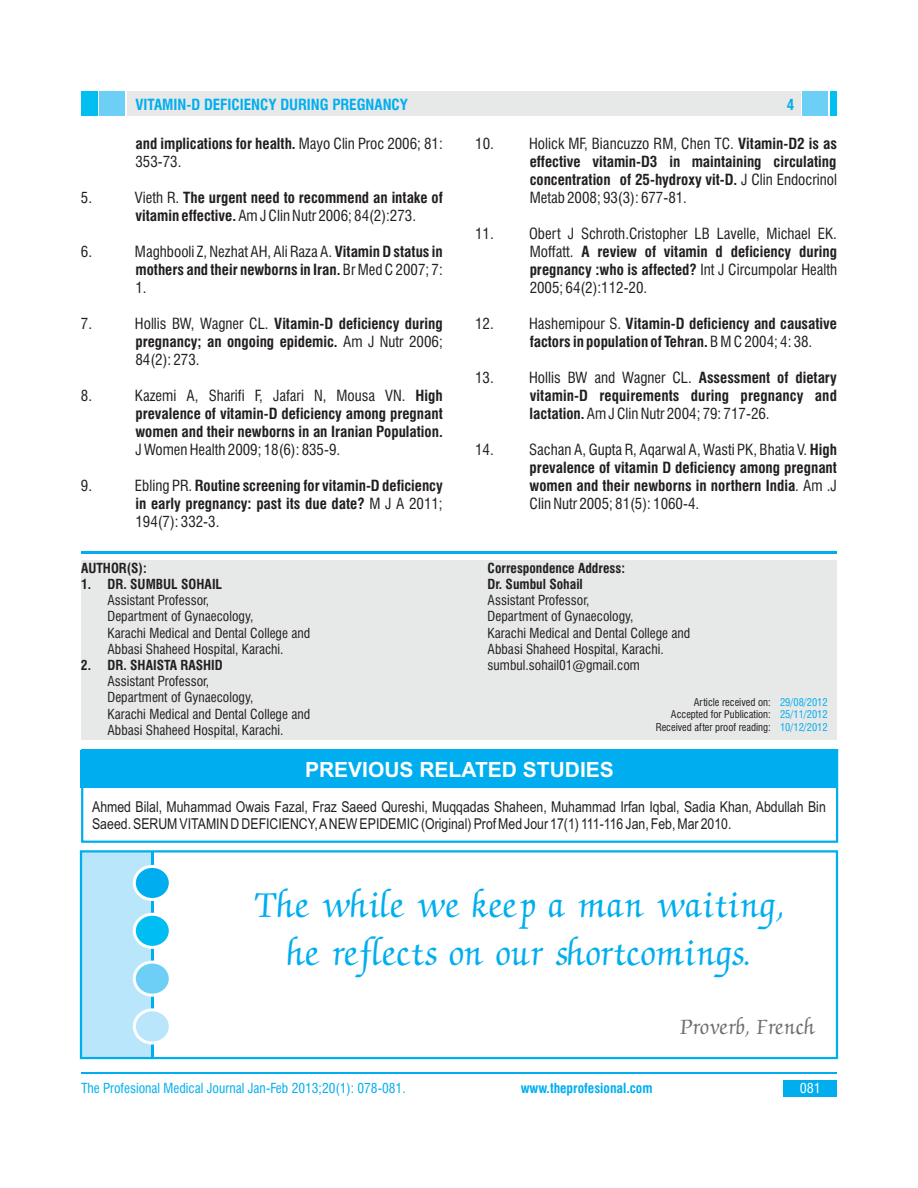
<style>
.page{position:relative;width:918px;height:1188px;background:#fff}
.page>*{position:absolute;margin:0;border:0;box-sizing:border-box;transform-origin:0 0}
.t1{font:34.5px/48.4px "Chancery Cursive";color:#00aeef;text-align:center;scale:1.09 1}
.t2{font:700 21px "Arial";color:#fff}
.t3{font:20.7px "Chancery Cursive";color:#6d6f71;scale:1.09 1}
.t4{font:700 condensed 15px/18px "Swiss 721 BT";color:#231f20}
.t5{font:condensed 15px "Swiss 721 BT";color:#231f20}
.t6{font:15px/17px "Arial Narrow";color:#231f20}
.t7{font:700 condensed 15px "Swiss 721 BT";color:#00aeef}
.t8{font:condensed 13.5px/16.2px "Swiss 721 BT";color:#231f20}
.t9{font:700 condensed 13.5px "Swiss 721 BT";color:#231f20}
.t10{font:condensed 13.5px "Swiss 721 BT";color:#00aeef}
.t11{font:700 condensed 13.5px "Swiss 721 BT";color:#00aeef}
.t12{font:condensed 13.5px "Swiss 721 BT";color:#fff;scale:1.04 1}
.t13{font:condensed 10.5px/12.6px "Swiss 721 BT";color:#231f20;text-align:right}
.t14{font:condensed 10.5px/12.6px "Swiss 721 BT";color:#00aeef;text-align:justify}
.s1{font-weight:400}
.s2{font-weight:700}
</style>
<div class="page">
<div style="left:81px;top:92px;width:16px;height:24px;background:#00bdf2"></div>
<div style="left:99px;top:92px;width:25px;height:24px;background:#6ecff6"></div>
<div style="left:127px;top:92px;width:674px;height:24px;background:#e7e8e8"></div>
<div style="left:803px;top:92px;width:25px;height:24px;background:#6ecff6"></div>
<div style="left:830px;top:92px;width:7px;height:24px;background:#00bdf2"></div>
<div style="left:783px;top:1080px;width:54px;height:16px;background:#00aeef"></div>
<hr style="left:81px;top:1073px;width:756px;height:1px;background:#00aeef">
<hr style="left:81px;top:551px;width:756px;height:3px;background:#00aeef">
<div style="left:81px;top:560px;width:756px;height:180px;background:#e7e8e8"></div>
<div style="left:81px;top:749px;width:757px;height:94px;border:2px solid #00aeef"></div>
<div style="left:81px;top:750px;width:756px;height:38px;background:#00aeef"></div>
<div style="left:81px;top:851px;width:69px;height:207px;background:#bae6fb"></div>
<div style="left:80px;top:850px;width:758px;height:209px;border:2px solid #00aeef"></div>
<svg style="left:133px;top:865px;width:39px;height:36px"></svg>
<svg style="left:133px;top:913px;width:39px;height:36px"></svg>
<svg style="left:133px;top:961px;width:39px;height:36px"></svg>
<svg style="left:133px;top:1008px;width:39px;height:37px"></svg>
<p class="t7" style="left:135px;top:98px;width:274px">VITAMIN-D DEFICIENCY DURING PREGNANCY</p>
<p class="t7" style="left:787px;top:98px;width:9px">4</p>
<p class="t4" style="left:136px;top:137px;width:309px">and implications for health. <span class="s1">Mayo Clin Proc 2006; 81:</span></p>
<p class="t5" style="left:475px;top:138px;width:363px">10. Holick MF, Biancuzzo RM, Chen TC. <span class="s2">Vitamin-D2 is as</span></p>
<p class="t5" style="left:136px;top:156px;width:48px">353-73.</p>
<p class="t4" style="left:530px;top:155px;width:309px">effective vitamin-D3 in maintaining circulating concentration of 25-hydroxy vit-D. <span class="s1">J Clin Endocrinol</span></p>
<p class="t5" style="left:81px;top:192px;width:13px">5.</p>
<p class="t4" style="left:135px;top:190px;width:309px"><span class="s1">Vieth R.</span> The urgent need to recommend an intake of</p>
<p class="t5" style="left:530px;top:192px;width:159px">Metab 2008; 93(3): 677-81.</p>
<p class="t5" style="left:135px;top:210px;width:282px"><span class="s2">vitamin effective.</span> Am J Clin Nutr 2006; 84(2):273.</p>
<p class="t5" style="left:475px;top:228px;width:363px">11. Obert J Schroth.Cristopher LB Lavelle, Michael EK.</p>
<p class="t5" style="left:81px;top:246px;width:13px">6.</p>
<p class="t5" style="left:135px;top:246px;width:309px">Maghbooli Z, Nezhat AH, Ali Raza A. <span class="s2">Vitamin D status in</span></p>
<p class="t4" style="left:530px;top:244px;width:309px"><span class="s1">Moffatt.</span> A review of vitamin d deficiency during</p>
<p class="t4" style="left:135px;top:262px;width:309px">mothers and their newborns in Iran. <span class="s1">Br Med C 2007; 7:</span></p>
<p class="t4" style="left:530px;top:262px;width:309px">pregnancy :who is affected? <span class="s1">Int J Circumpolar Health</span></p>
<p class="t5" style="left:135px;top:282px;width:13px">1.</p>
<p class="t5" style="left:530px;top:282px;width:119px">2005; 64(2):112-20.</p>
<p class="t5" style="left:81px;top:318px;width:13px">7.</p>
<p class="t4" style="left:135px;top:316px;width:309px"><span class="s1">Hollis BW, Wagner CL.</span> Vitamin-D deficiency during</p>
<p class="t4" style="left:475px;top:316px;width:363px"><span class="s1">12. Hashemipour S.</span> Vitamin-D deficiency and causative</p>
<p class="t4" style="left:135px;top:334px;width:309px">pregnancy; an ongoing epidemic. <span class="s1">Am J Nutr 2006;</span></p>
<p class="t4" style="left:530px;top:334px;width:284px">factors in population of Tehran. <span class="s1">B M C 2004; 4: 38.</span></p>
<p class="t5" style="left:135px;top:354px;width:66px">84(2): 273.</p>
<p class="t5" style="left:475px;top:372px;width:363px">13. Hollis BW and Wagner CL. <span class="s2">Assessment of dietary</span></p>
<p class="t5" style="left:81px;top:390px;width:13px">8.</p>
<p class="t5" style="left:135px;top:390px;width:309px">Kazemi A, Sharifi F, Jafari N, Mousa VN. <span class="s2">High</span></p>
<p class="t4" style="left:530px;top:388px;width:309px">vitamin-D requirements during pregnancy and</p>
<p class="t4" style="left:135px;top:406px;width:309px">prevalence of vitamin-D deficiency among pregnant</p>
<p class="t5" style="left:530px;top:408px;width:242px"><span class="s2">lactation.</span> Am J Clin Nutr 2004; 79: 717-26.</p>
<p class="t4" style="left:135px;top:424px;width:309px">women and their newborns in an Iranian Population.</p>
<p class="t5" style="left:135px;top:444px;width:206px">J Women Health 2009; 18(6): 835-9.</p>
<p class="t4" style="left:475px;top:442px;width:363px;text-align:right"><span class="s1">14. Sachan A, Gupta R, Aqarwal A, Wasti PK, Bhatia V.</span> High prevalence of vitamin D deficiency among pregnant</p>
<p class="t5" style="left:81px;top:480px;width:13px">9.</p>
<p class="t4" style="left:135px;top:478px;width:309px"><span class="s1">Ebling PR.</span> Routine screening for vitamin-D deficiency</p>
<p class="t4" style="left:530px;top:478px;width:309px">women and their newborns in northern India<span class="s1">. Am .J</span></p>
<p class="t4" style="left:135px;top:496px;width:309px">in early pregnancy: past its due date? <span class="s1">M J A 2011;</span></p>
<p class="t5" style="left:530px;top:498px;width:171px">Clin Nutr 2005; 81(5): 1060-4.</p>
<p class="t5" style="left:135px;top:516px;width:86px">194(7): 332-3.</p>
<p class="t9" style="left:81px;top:563px;width:67px">AUTHOR(S):</p>
<p class="t9" style="left:488px;top:563px;width:139px">Correspondence Address:</p>
<p class="t9" style="left:81px;top:579px;width:143px">1. DR. SUMBUL SOHAIL</p>
<p class="t9" style="left:488px;top:579px;width:97px">Dr. Sumbul Sohail</p>
<p class="t8" style="left:107px;top:594px;width:103px">Assistant Professor,</p>
<p class="t8" style="left:488px;top:594px;width:103px">Assistant Professor,</p>
<p class="t8" style="left:107px;top:610px;width:147px">Department of Gynaecology,</p>
<p class="t8" style="left:488px;top:610px;width:147px">Department of Gynaecology,</p>
<p class="t8" style="left:107px;top:626px;width:204px">Karachi Medical and Dental College and</p>
<p class="t8" style="left:488px;top:626px;width:204px">Karachi Medical and Dental College and</p>
<p class="t8" style="left:107px;top:642px;width:178px">Abbasi Shaheed Hospital, Karachi.</p>
<p class="t8" style="left:488px;top:642px;width:178px">Abbasi Shaheed Hospital, Karachi.</p>
<p class="t9" style="left:81px;top:660px;width:143px">2. DR. SHAISTA RASHID</p>
<p class="t8" style="left:488px;top:658px;width:154px">sumbul.sohail01@gmail.com</p>
<p class="t8" style="left:107px;top:675px;width:204px">Assistant Professor,<br>Department of Gynaecology,<br>Karachi Medical and Dental College and<br>Abbasi Shaheed Hospital, Karachi.</p>
<p class="t13" style="left:656px;top:697px;width:117px">Article received on:<br>Accepted for Publication:<br>Received after proof reading:</p>
<p class="t14" style="left:780px;top:697px;width:49px">29/08/2012<br>25/11/2012<br>10/12/2012</p>
<h2 class="t2" style="left:305px;top:761px;width:310px">PREVIOUS RELATED STUDIES</h2>
<p class="t6" style="left:92px;top:799px;width:735px">Ahmed Bilal, Muhammad Owais Fazal, Fraz Saeed Qureshi, Muqqadas Shaheen, Muhammad Irfan Iqbal, Sadia Khan, Abdullah Bin<br>Saeed. SERUM VITAMIN D DEFICIENCY, ANEW EPIDEMIC (Original) Prof Med Jour 17(1) 111-116 Jan, Feb, Mar 2010.</p>
<h1 class="t1" style="left:255px;top:884px;width:486px">The while we keep a man waiting, he reflects on our shortcomings.</h1>
<h3 class="t3" style="left:680px;top:1016px;width:126px">Proverb, French</h3>
<p class="t10" style="left:81px;top:1083px;width:326px">The Profesional Medical Journal Jan-Feb 2013;20(1): 078-081.</p>
<p class="t11" style="left:521px;top:1083px;width:133px">www.theprofesional.com</p>
<p class="t12" style="left:800px;top:1083px;width:22px">081</p>
</div>
